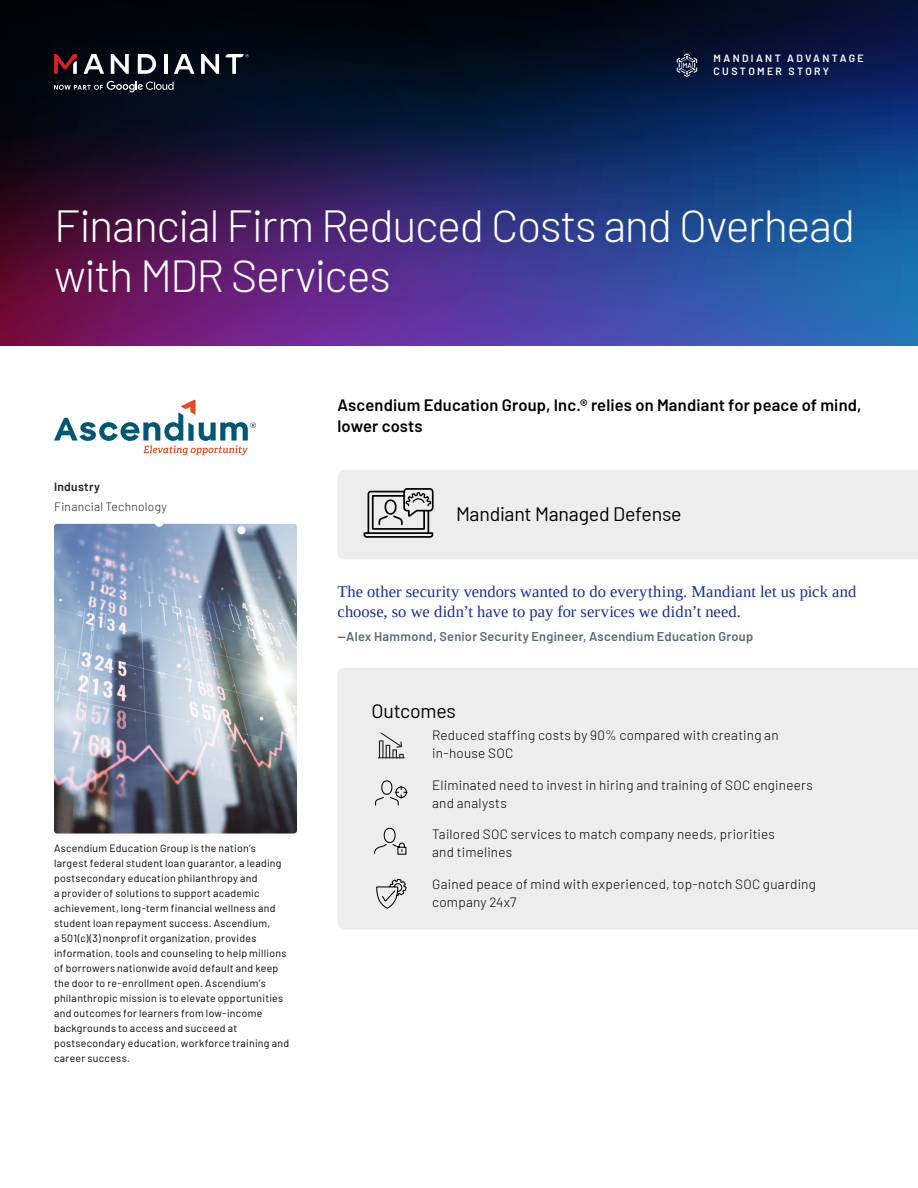
<style>
.page{position:relative;width:918px;height:1188px;background:#fff}
.page>*{position:absolute;margin:0;border:0;box-sizing:border-box;transform-origin:0 0}
.Headline{font:300 45px/49.5px "Barlow";letter-spacing:-.03em;color:#fff}
.Subhead_L1{font:19.5px "Barlow";letter-spacing:-.01em;color:#000}
.Pull_Quote{font:16.5px/19.5px "Tinos";letter-spacing:.005em;color:#162f90}
.Subtitle{font:600 16.5px/21px "Barlow";letter-spacing:.01em;color:#000}
.Body{font:300 13.5px/18px "Barlow";letter-spacing:.02em;color:#000}
.Pull_Quote_Attributi{font:600 12.75px "Barlow";letter-spacing:.02em;color:#566a7a}
.Sidebar_Body{font:300 12px "Barlow";letter-spacing:.025em;color:#231f20}
.Sidebar_Subhead{font:600 12px "Barlow";letter-spacing:.025em;color:#231f20}
.Sidebar_Call-Out{font:10.5px/15px "Barlow";letter-spacing:.03em;color:#000}
.Running_Head_White{font:600 10.5px/13.2px "Barlow";letter-spacing:.225em;color:#fff}
.t1{font:500 7.2px "Barlow";color:#fff}
</style>
<div class="page">
<svg style="left:0;top:0;width:918px;height:346px;background:#232559"></svg>
<svg style="left:54px;top:81px;width:120px;height:11px"></svg>
<svg style="left:84px;top:54px;width:20px;height:20px"></svg>
<svg style="left:111px;top:54px;width:18px;height:20px"></svg>
<svg style="left:138px;top:54px;width:18px;height:20px"></svg>
<hr style="left:164px;top:54px;width:3px;height:20px;background:#fff">
<svg style="left:174px;top:54px;width:20px;height:20px"></svg>
<svg style="left:201px;top:54px;width:18px;height:20px"></svg>
<svg style="left:225px;top:54px;width:24px;height:20px"></svg>
<svg style="left:54px;top:54px;width:23px;height:20px"></svg>
<div style="left:338px;top:668px;width:580px;height:262px;background:#ededed"></div>
<div style="left:338px;top:470px;width:580px;height:89px;background:#ededed"></div>
<img style="left:54px;top:524px;width:243px;height:310px">
<svg style="left:378px;top:732px;width:27px;height:26px"></svg>
<svg style="left:54px;top:400px;width:202px;height:55px"></svg>
<svg style="left:363px;top:488px;width:71px;height:50px;background:#a9a9a9"></svg>
<div style="left:381px;top:780px;width:11px;height:15px;border:1px solid #000;border-radius:50%"></div>
<svg style="left:374px;top:786px;width:33px;height:20px"></svg>
<svg style="left:376px;top:869px;width:31px;height:41px"></svg>
<svg style="left:374px;top:827px;width:33px;height:28px"></svg>
<svg style="left:677px;top:53px;width:20px;height:23px"></svg>
<p class="t1" style="left:682px;top:60px;width:11px">MA</p>
<p class="Running_Head_White" style="left:714px;top:51px;width:152px">MANDIANT ADVANTAGE<br>CUSTOMER STORY</p>
<p class="Headline" style="left:54px;top:198px;width:803px">Financial Firm Reduced Costs and Overhead with MDR Services</p>
<p class="Sidebar_Subhead" style="left:54px;top:478px;width:47px">Industry</p>
<p class="Sidebar_Body" style="left:54px;top:499px;width:114px">Financial Technology</p>
<p class="Sidebar_Call-Out" style="left:54px;top:840px;width:237px">Ascendium Education Group is the nation’s largest federal student loan guarantor, a leading postsecondary education philanthropy and<br>a provider of solutions to support academic achievement, long-term financial wellness and student loan repayment success. Ascendium,<br>a 501(c)(3) nonprofit organization, provides information, tools and counseling to help millions of borrowers nationwide avoid default and keep the door to re-enrollment open. Ascendium’s philanthropic mission is to elevate opportunities and outcomes for learners from low-income backgrounds to access and succeed at postsecondary education, workforce training and career success.</p>
<p class="Subtitle" style="left:338px;top:394px;width:526px">Ascendium Education Group, Inc.® relies on Mandiant for peace of mind, lower costs</p>
<p class="Subhead_L1" style="left:456px;top:500px;width:227px">Mandiant Managed Defense</p>
<p class="Pull_Quote" style="left:338px;top:582px;width:520px">The other security vendors wanted to do everything. Mandiant let us pick and choose, so we didn’t have to pay for services we didn’t need.</p>
<p class="Pull_Quote_Attributi" style="left:338px;top:627px;width:417px">—Alex Hammond, Senior Security Engineer, Ascendium Education Group</p>
<p class="Subhead_L1" style="left:371px;top:697px;width:86px">Outcomes</p>
<p class="Body" style="left:432px;top:725px;width:348px">Reduced staffing costs by 90% compared with creating an in-house SOC</p>
<p class="Body" style="left:432px;top:775px;width:382px">Eliminated need to invest in hiring and training of SOC engineers and analysts</p>
<p class="Body" style="left:432px;top:824px;width:344px">Tailored SOC services to match company needs, priorities and timelines</p>
<p class="Body" style="left:432px;top:874px;width:385px">Gained peace of mind with experienced, top-notch SOC guarding company 24x7</p>
</div>
